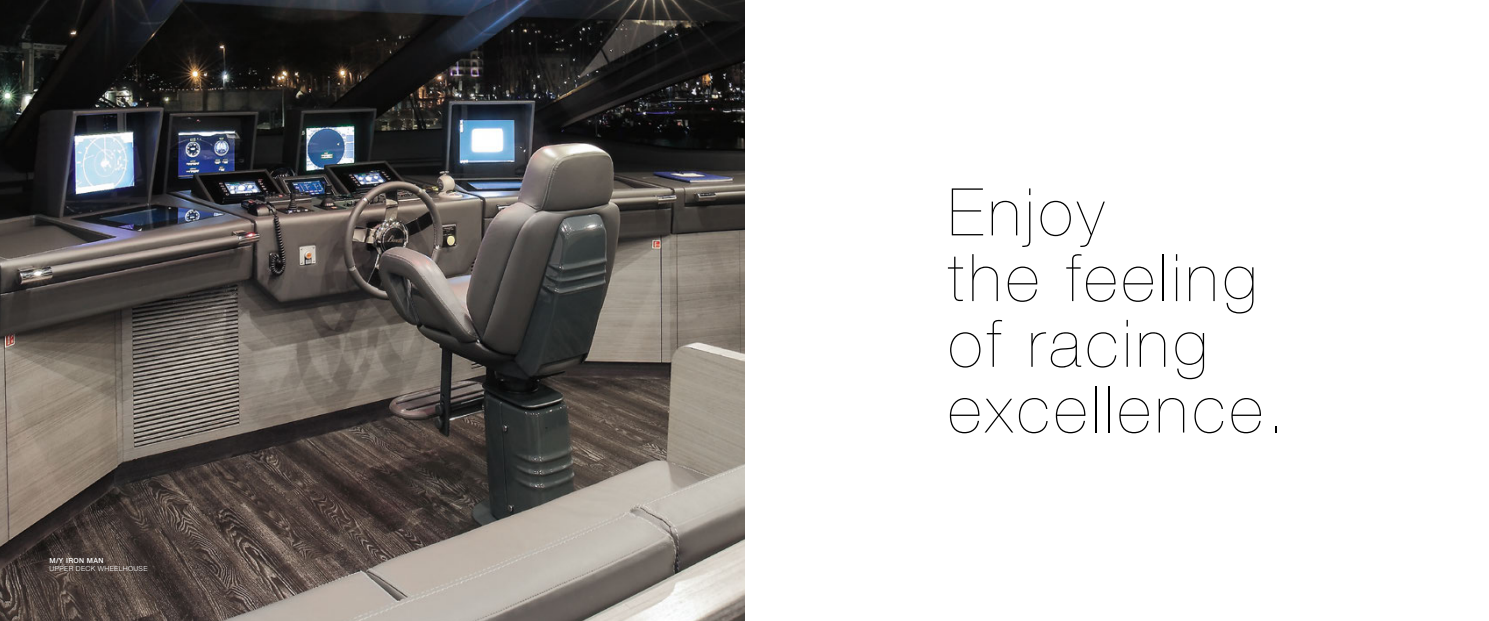
<style>
.page{position:relative;width:1489px;height:621px;background:#fff}
.page>*{position:absolute;margin:0;border:0;box-sizing:border-box;transform-origin:0 0}
.t1{font:200 65.62px/65.6px "Helvetica Neue LT Std";letter-spacing:.07em;color:#000}
.t2{font:300 7px "Helvetica Neue LT Std";letter-spacing:.045em;color:#fff}
.t3{font:500 7px "Helvetica Neue LT Std";letter-spacing:.045em;color:#fff}
</style>
<div class="page">
<img style="left:0;top:0;width:744px;height:620px">
<p class="t3" style="left:50px;top:555px;width:55px">M/Y IRON MAN</p>
<p class="t2" style="left:50px;top:564px;width:99px">UPPER DECK WHEELHOUSE</p>
<p class="t1" style="left:948px;top:179px;width:338px">Enjoy<br>the feeling of racing excellence.</p>
</div>
